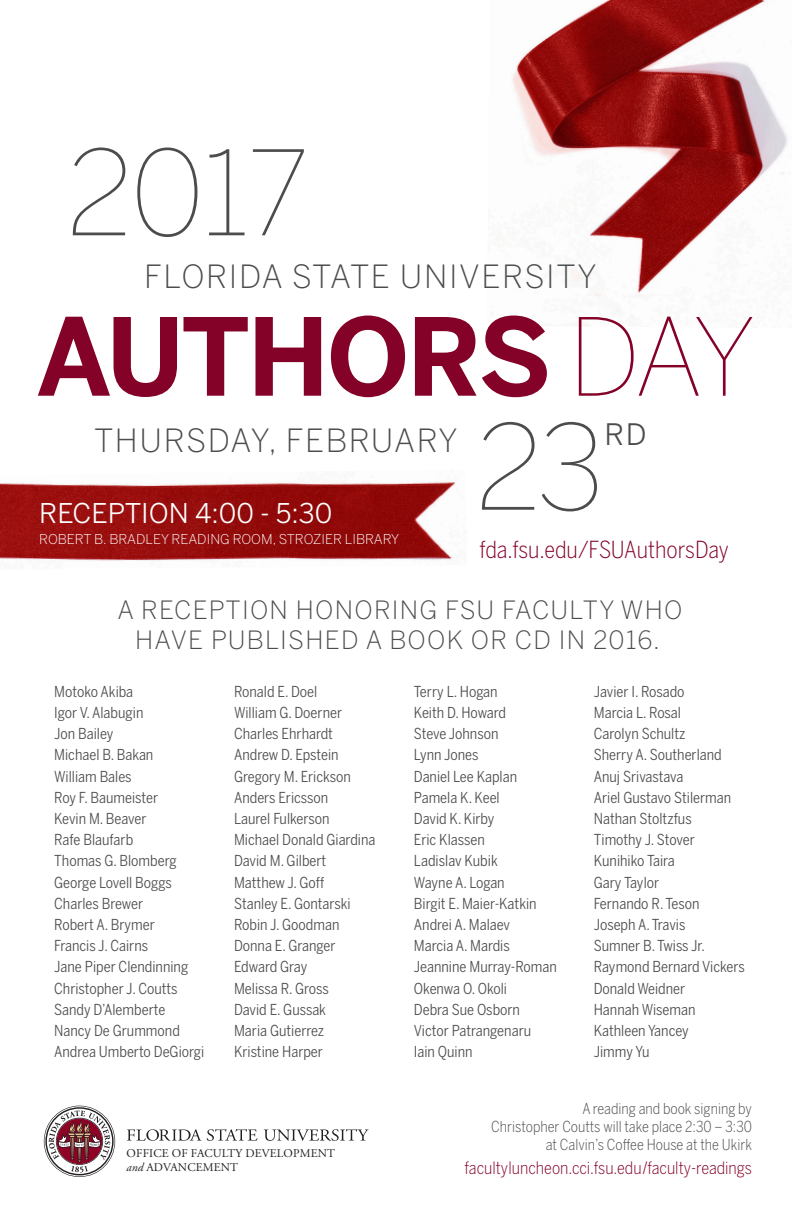
<style>
.page{position:relative;width:792px;height:1224px;background:#fff}
.page>*{position:absolute;margin:0;border:0;box-sizing:border-box;transform-origin:0 0}
.t1{font:100 116.3px "Benton Sans";letter-spacing:-.035em;color:#4b4c4d}
.t2{font:700 106.4px "Benton Sans";letter-spacing:-.025em;color:#840128}
.t3{font:300 31.8px "Benton Sans";letter-spacing:.05em;color:#4b4c4d}
.t4{font:29.4px "Benton Sans";color:#4b4c4d}
.t5{font:27px "Benton Sans";color:#fff}
.t6{font:300 25px/30px "Benton Sans";letter-spacing:.05em;color:#4b4c4d;text-align:center}
.t7{font:300 23.3px "Benton Sans Cond";letter-spacing:-.005em;color:#840128}
.t8{font:300 17px "Benton Sans Cond";color:#840128}
.t9{font:15px "Benton Sans Cond";color:#4b4c4d}
.t10{font:300 15px/18px "Benton Sans Cond";color:#4b4c4d;text-align:right}
.t11{font:300 13.4px "Benton Sans";color:#fff}
.t12{font:11.8px/14.2px "Adobe Garamond Pro";letter-spacing:.015em;color:#231f20}
.t13{font:11.7px "Adobe Garamond Pro";color:#231f20}
.s1{font-weight:100}
.s2{font-style:italic}
</style>
<div class="page">
<img style="left:491px;top:0;width:297px;height:326px">
<img style="left:0;top:473px;width:456px;height:88px">
<svg style="left:127px;top:1129px;width:131px;height:12px"></svg>
<svg style="left:264px;top:1129px;width:105px;height:12px"></svg>
<svg style="left:44px;top:1106px;width:71px;height:71px"></svg>
<p class="t1" style="left:66px;top:126px;width:244px">2017</p>
<p class="t3" style="left:144px;top:258px;width:454px">FLORIDA STATE UNIVERSITY</p>
<p class="t2" style="left:36px;top:294px;width:722px">AUTHORS <span class="s1">DAY</span></p>
<p class="t3" style="left:94px;top:422px;width:365px">THURSDAY, FEBRUARY</p>
<p class="t5" style="left:39px;top:498px;width:295px">RECEPTION 4:00 - 5:30</p>
<p class="t11" style="left:39px;top:531px;width:362px">ROBERT B. BRADLEY READING ROOM, STROZIER LIBRARY</p>
<p class="t1" style="left:475px;top:400px;width:131px">23</p>
<p class="t4" style="left:605px;top:417px;width:44px">RD</p>
<p class="t7" style="left:479px;top:537px;width:251px">fda.fsu.edu/FSUAuthorsDay</p>
<p class="t6" style="left:117px;top:595px;width:567px">A RECEPTION HONORING FSU FACULTY WHO<br>HAVE PUBLISHED A BOOK OR CD IN 2016.</p>
<p class="t9" style="left:54px;top:683px;width:81px">Motoko Akiba</p>
<p class="t9" style="left:54px;top:704px;width:91px">Igor V. Alabugin</p>
<p class="t9" style="left:54px;top:725px;width:61px">Jon Bailey</p>
<p class="t9" style="left:54px;top:746px;width:101px">Michael B. Bakan</p>
<p class="t9" style="left:54px;top:767px;width:79px">William Bales</p>
<p class="t9" style="left:54px;top:789px;width:105px">Roy F. Baumeister</p>
<p class="t9" style="left:54px;top:810px;width:94px">Kevin M. Beaver</p>
<p class="t9" style="left:54px;top:831px;width:80px">Rafe Blaufarb</p>
<p class="t9" style="left:54px;top:852px;width:124px">Thomas G. Blomberg</p>
<p class="t9" style="left:54px;top:873px;width:119px">George Lovell Boggs</p>
<p class="t9" style="left:54px;top:895px;width:90px">Charles Brewer</p>
<p class="t9" style="left:54px;top:916px;width:102px">Robert A. Brymer</p>
<p class="t9" style="left:54px;top:937px;width:96px">Francis J. Cairns</p>
<p class="t9" style="left:54px;top:958px;width:136px">Jane Piper Clendinning</p>
<p class="t9" style="left:54px;top:979px;width:125px">Christopher J. Coutts</p>
<p class="t9" style="left:54px;top:1001px;width:113px">Sandy D’Alemberte</p>
<p class="t9" style="left:54px;top:1022px;width:127px">Nancy De Grummond</p>
<p class="t9" style="left:54px;top:1043px;width:152px">Andrea Umberto DeGiorgi</p>
<p class="t9" style="left:234px;top:683px;width:85px">Ronald E. Doel</p>
<p class="t9" style="left:234px;top:704px;width:110px">William G. Doerner</p>
<p class="t9" style="left:234px;top:725px;width:100px">Charles Ehrhardt</p>
<p class="t9" style="left:234px;top:746px;width:106px">Andrew D. Epstein</p>
<p class="t9" style="left:234px;top:767px;width:118px">Gregory M. Erickson</p>
<p class="t9" style="left:234px;top:789px;width:96px">Anders Ericsson</p>
<p class="t9" style="left:234px;top:810px;width:97px">Laurel Fulkerson</p>
<p class="t9" style="left:234px;top:831px;width:143px">Michael Donald Giardina</p>
<p class="t9" style="left:234px;top:852px;width:94px">David M. Gilbert</p>
<p class="t9" style="left:234px;top:873px;width:92px">Matthew J. Goff</p>
<p class="t9" style="left:234px;top:895px;width:118px">Stanley E. Gontarski</p>
<p class="t9" style="left:234px;top:916px;width:107px">Robin J. Goodman</p>
<p class="t9" style="left:234px;top:937px;width:103px">Donna E. Granger</p>
<p class="t9" style="left:234px;top:958px;width:75px">Edward Gray</p>
<p class="t9" style="left:234px;top:979px;width:96px">Melissa R. Gross</p>
<p class="t9" style="left:234px;top:1001px;width:93px">David E. Gussak</p>
<p class="t9" style="left:234px;top:1022px;width:92px">Maria Gutierrez</p>
<p class="t9" style="left:234px;top:1043px;width:90px">Kristine Harper</p>
<p class="t12" style="left:127px;top:1147px;width:210px">OFFICE OF FACULTY DEVELOPME T <span class="s2">and</span> ADVANCEMENT</p>
<p class="t13" style="left:170px;top:1147px;width:157px">OF FACULTY RECOGNITION</p>
<p class="t9" style="left:414px;top:683px;width:85px">Terry L. Hogan</p>
<p class="t9" style="left:414px;top:704px;width:94px">Keith D. Howard</p>
<p class="t9" style="left:414px;top:725px;width:86px">Steve Johnson</p>
<p class="t9" style="left:414px;top:746px;width:66px">Lynn Jones</p>
<p class="t9" style="left:414px;top:767px;width:105px">Daniel Lee Kaplan</p>
<p class="t9" style="left:414px;top:789px;width:87px">Pamela K. Keel</p>
<p class="t9" style="left:414px;top:810px;width:82px">David K. Kirby</p>
<p class="t9" style="left:414px;top:831px;width:72px">Eric Klassen</p>
<p class="t9" style="left:414px;top:852px;width:85px">Ladislav Kubik</p>
<p class="t9" style="left:414px;top:873px;width:92px">Wayne A. Logan</p>
<p class="t9" style="left:414px;top:895px;width:124px">Birgit E. Maier-Katkin</p>
<p class="t9" style="left:414px;top:916px;width:98px">Andrei A. Malaev</p>
<p class="t9" style="left:414px;top:937px;width:97px">Marcia A. Mardis</p>
<p class="t9" style="left:414px;top:958px;width:145px">Jeannine Murray-Roman</p>
<p class="t9" style="left:414px;top:979px;width:95px">Okenwa O. Okoli</p>
<p class="t9" style="left:414px;top:1001px;width:108px">Debra Sue Osborn</p>
<p class="t9" style="left:414px;top:1022px;width:119px">Victor Patrangenaru</p>
<p class="t9" style="left:414px;top:1043px;width:60px">Iain Quinn</p>
<p class="t9" style="left:594px;top:683px;width:92px">Javier I. Rosado</p>
<p class="t9" style="left:594px;top:704px;width:89px">Marcia L. Rosal</p>
<p class="t9" style="left:594px;top:725px;width:93px">Carolyn Schultz</p>
<p class="t9" style="left:594px;top:746px;width:130px">Sherry A. Southerland</p>
<p class="t9" style="left:594px;top:767px;width:91px">Anuj Srivastava</p>
<p class="t9" style="left:594px;top:789px;width:139px">Ariel Gustavo Stilerman</p>
<p class="t9" style="left:594px;top:810px;width:100px">Nathan Stoltzfus</p>
<p class="t9" style="left:594px;top:831px;width:102px">Timothy J. Stover</p>
<p class="t9" style="left:594px;top:852px;width:83px">Kunihiko Taira</p>
<p class="t9" style="left:594px;top:873px;width:67px">Gary Taylor</p>
<p class="t9" style="left:594px;top:895px;width:107px">Fernando R. Teson</p>
<p class="t9" style="left:594px;top:916px;width:93px">Joseph A. Travis</p>
<p class="t9" style="left:594px;top:937px;width:113px">Sumner B. Twiss Jr.</p>
<p class="t9" style="left:594px;top:958px;width:153px">Raymond Bernard Vickers</p>
<p class="t9" style="left:594px;top:979px;width:93px">Donald Weidner</p>
<p class="t9" style="left:594px;top:1001px;width:103px">Hannah Wiseman</p>
<p class="t9" style="left:594px;top:1022px;width:97px">Kathleen Yancey</p>
<p class="t9" style="left:594px;top:1043px;width:57px">Jimmy Yu</p>
<p class="t10" style="left:491px;top:1100px;width:262px">A reading and book signing by<br>Christopher Coutts will take place 2:30 – 3:30 at Calvin’s Coffee House at the Ukirk</p>
<p class="t8" style="left:465px;top:1158px;width:289px">facultyluncheon.cci.fsu.edu<span class="s2">I</span>faculty-readings</p>
</div>
